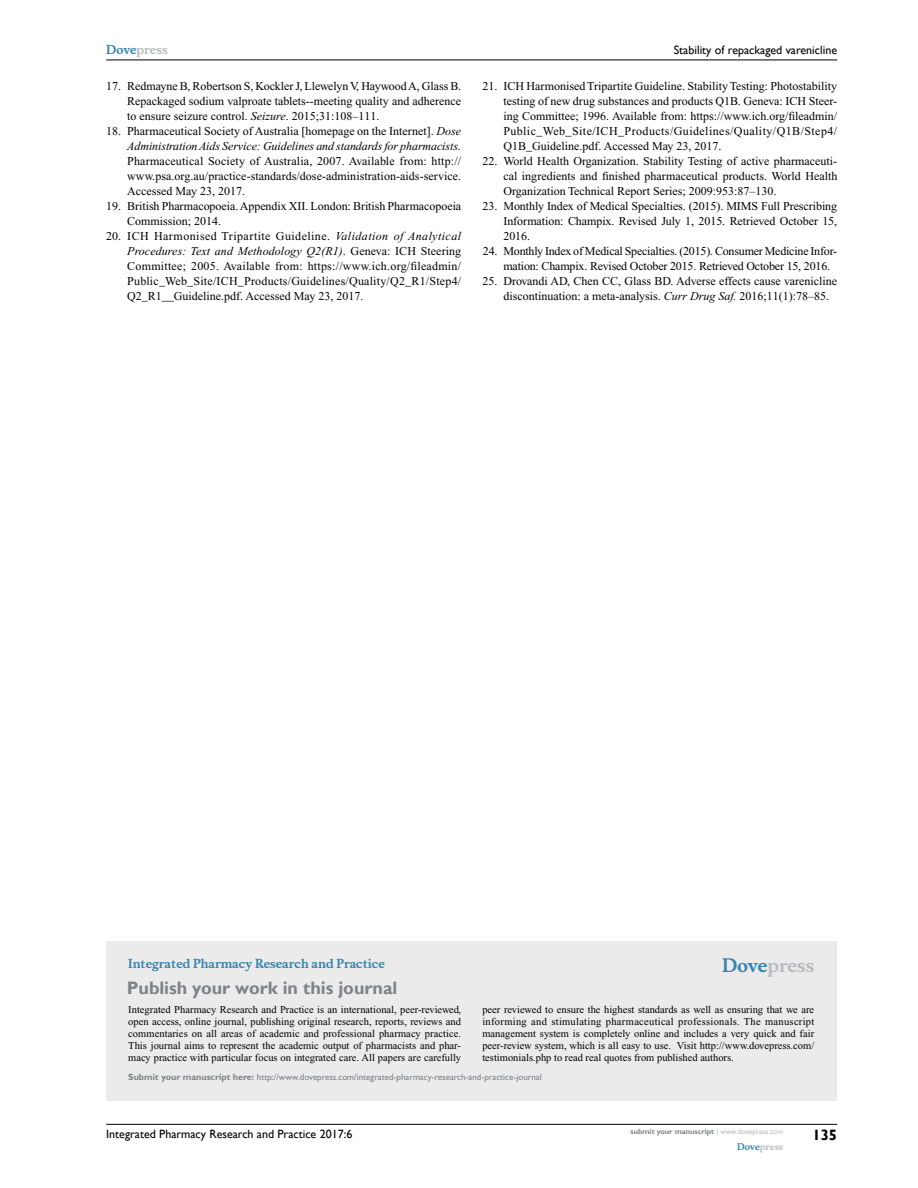
<style>
.page{position:relative;width:918px;height:1188px;background:#fff}
.page>*{position:absolute;margin:0;border:0;box-sizing:border-box;transform-origin:0 0}
.t1{font:700 18px "Gill Sans";color:#808285}
.t2{font:700 18px "Musee";color:#b8babc}
.t3{font:700 15px "Gill Sans";color:#000}
.t4{font:12px/15px "Times New Roman";color:#000;text-align:justify}
.t5{font:italic 12px/15px "Times New Roman";letter-spacing:-.005em;color:#000;text-align:right}
.t6{font:12px "Gill Sans";color:#000}
.t7{font:700 12px "Musee";color:#3785ad}
.t8{font:700 12px "Musee";color:#b8babc}
.t9{font:10.5px/12px "Times New Roman";color:#000;text-align:justify}
.t10{font:9px "Gill Sans";color:#808285}
.t11{font:700 9px "Musee";color:#b8babc}
.t12{font:700 7.5px "Gill Sans";color:#808285}
.s1{color:#3785ad}
.s2{font-style:italic}
.s3{font-style:normal}
.s4{font-weight:700}
.s5{font-weight:400;color:#b8babc}
</style>
<div class="page">
<div style="left:106px;top:941px;width:731px;height:159px;background:#ebebec"></div>
<hr style="left:106px;top:1124px;width:731px;height:1px;background:#000">
<hr style="left:106px;top:60px;width:731px;height:1px;background:#000">
<p class="t8" style="left:106px;top:43px;width:63px"><span class="s1">Dove</span>press</p>
<p class="t4" style="left:127px;top:79px;width:335px;text-indent:-21px">17. Redmayne B, Robertson S, Kockler J, Llewelyn V, Haywood A, Glass B.<br>Repackaged sodium valproate tablets--meeting quality and adherence to ensure seizure control. <span class="s2">Seizure</span>. 2015;31:108–111.</p>
<p class="t5" style="left:106px;top:124px;width:356px"><span class="s3">18. Pharmaceutical Society of Australia [homepage on the Internet].</span> Dose<br>Administration Aids Service: Guidelines and standards for pharmacists.</p>
<p class="t4" style="left:127px;top:154px;width:336px">Pharmaceutical Society of Australia, 2007. Available from: http:// www.psa.org.au/practice-standards/dose-administration-aids-service.<br>Accessed May 23, 2017.</p>
<p class="t4" style="left:127px;top:199px;width:336px;text-indent:-21px">19. British Pharmacopoeia. Appendix XII. London: British Pharmacopoeia<br>Commission; 2014.</p>
<p class="t4" style="left:127px;top:229px;width:335px;text-indent:-21px">20. ICH Harmonised Tripartite Guideline. <span class="s2">Validation of Analytical Procedures: Text and Methodology Q2(R1)</span>. Geneva: ICH Steering Committee; 2005. Available from: https://www.ich.org/fileadmin/ Public_Web_Site/ICH_Products/Guidelines/Quality/Q2_R1/Step4/ Q2_R1__Guideline.pdf. Accessed May 23, 2017.</p>
<p class="t6" style="left:674px;top:43px;width:165px">Stability of repackaged varenicline</p>
<p class="t4" style="left:503px;top:79px;width:335px;text-indent:-21px">21. ICH Harmonised Tripartite Guideline. Stability Testing: Photostability testing of new drug substances and products Q1B. Geneva: ICH Steer&shy;ing Committee; 1996. Available from: https://www.ich.org/fileadmin/ Public_Web_Site/ICH_Products/Guidelines/Quality/Q1B/Step4/ Q1B_Guideline.pdf. Accessed May 23, 2017.</p>
<p class="t4" style="left:503px;top:154px;width:336px;text-indent:-21px">22. World Health Organization. Stability Testing of active pharmaceuti&shy;cal ingredients and finished pharmaceutical products. World Health Organization Technical Report Series; 2009:953:87–130.</p>
<p class="t4" style="left:503px;top:199px;width:335px;text-indent:-21px">23. Monthly Index of Medical Specialties. (2015). MIMS Full Prescribing Information: Champix. Revised July 1, 2015. Retrieved October 15, 2016.</p>
<p class="t4" style="left:503px;top:244px;width:335px;text-indent:-20px">24. Monthly Index of Medical Specialties. (2015). Consumer Medicine Infor&shy;mation: Champix. Revised October 2015. Retrieved October 15, 2016.</p>
<p class="t4" style="left:503px;top:274px;width:335px;text-indent:-21px">25. Drovandi AD, Chen CC, Glass BD. Adverse effects cause varenicline discontinuation: a meta-analysis. <span class="s2">Curr Drug Saf.</span> 2016;11(1):78–85.</p>
<p class="t7" style="left:128px;top:956px;width:258px">Integrated Pharmacy Research and Practice</p>
<h1 class="t1" style="left:127px;top:977px;width:272px">Publish your work in this journal</h1>
<h1 class="t2" style="left:722px;top:955px;width:94px"><span class="s1">Dove</span>press</h1>
<p class="t9" style="left:128px;top:1004px;width:334px">Integrated Pharmacy Research and Practice is an international, peer-reviewed, open access, online journal, publishing original research, reports, reviews and commentaries on all areas of academic and professional pharmacy practice.<br>This journal aims to represent the academic output of pharmacists and phar&shy;macy practice with particular focus on integrated care. All papers are carefully</p>
<p class="t9" style="left:482px;top:1004px;width:333px">peer reviewed to ensure the highest standards as well as ensuring that we are informing and stimulating pharmaceutical professionals. The manuscript management system is completely online and includes a very quick and fair peer-review system, which is all easy to use. Visit http://www.dovepress.com/ testimonials.php to read real quotes from published authors.</p>
<p class="t10" style="left:128px;top:1072px;width:415px"><span class="s4">Submit your manuscript here:</span> http://www.dovepress.com/integrated-pharmacy-research-and-practice-journal</p>
<p class="t6" style="left:106px;top:1127px;width:248px">Integrated Pharmacy Research and Practice 2017:6</p>
<p class="t12" style="left:631px;top:1127px;width:154px">submit your manuscript <span class="s5">| www.dovepress.com</span></p>
<p class="t11" style="left:737px;top:1141px;width:48px"><span class="s1">Dove</span>press</p>
<p class="t3" style="left:812px;top:1126px;width:26px">135</p>
</div>
